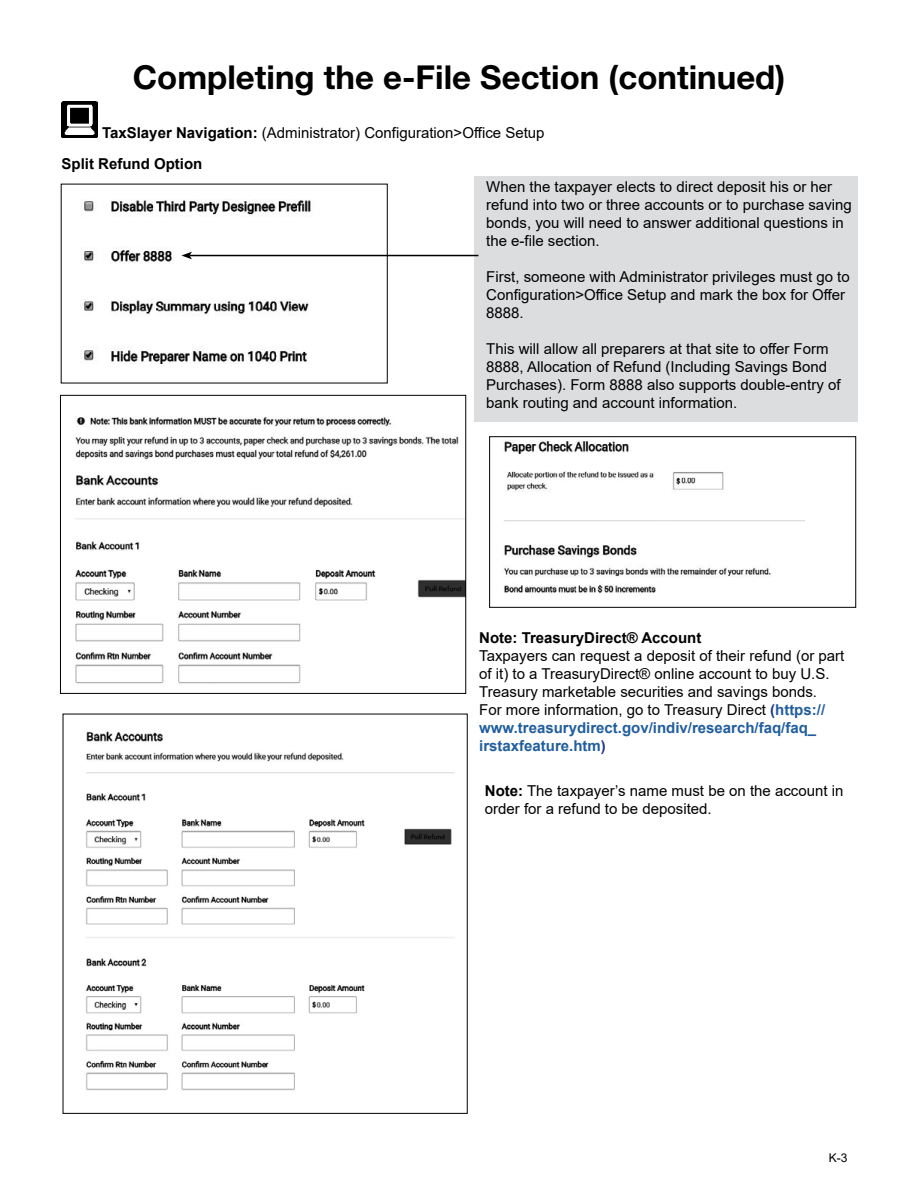
<style>
.page{position:relative;width:918px;height:1188px;background:#fff}
.page>*{position:absolute;margin:0;border:0;box-sizing:border-box;transform-origin:0 0}
.H1-Heading{font:700 33px "Helvetica Neue LT Std";color:#000}
.t1{font:15px/18px "Arial";color:#000}
.t2{font:700 15px "Arial";color:#000}
.t3{font:12px "Arial";color:#000}
.s1{font-weight:700}
.s2{font-weight:700;color:#1e3689}
.s3{font-weight:700;color:#215e9e}
</style>
<div class="page">
<img style="left:84px;top:199px;width:246px;height:165px">
<div style="left:474px;top:176px;width:383px;height:245px;background:#dcddde"></div>
<img style="left:75px;top:417px;width:389px;height:267px">
<div style="left:60px;top:395px;width:406px;height:299px;border:1px solid #000"></div>
<img style="left:504px;top:440px;width:301px;height:153px">
<div style="left:489px;top:436px;width:367px;height:172px;border:1px solid #000"></div>
<hr style="left:190px;top:255px;width:288px;height:1px;background:#000">
<svg style="left:181px;top:252px;width:11px;height:7px"></svg>
<img style="left:85px;top:731px;width:370px;height:359px">
<img style="left:62px;top:102px;width:36px;height:36px">
<h1 class="H1-Heading" style="left:133px;top:57px;width:654px">Completing the e-File Section (continued)</h1>
<p class="t1" style="left:102px;top:124px;width:444px"><span class="s1">TaxSlayer Navigation:</span> (Administrator) Configuration&gt;Office Setup</p>
<p class="t2" style="left:62px;top:153px;width:142px">Split Refund Option</p>
<p class="t1" style="left:486px;top:178px;width:367px">When the taxpayer elects to direct deposit his or her refund into two or three accounts or to purchase saving bonds, you will need to answer additional questions in the e-file section.</p>
<p class="t1" style="left:486px;top:268px;width:365px">First, someone with Administrator privileges must go to<br>Configuration&gt;Office Setup and mark the box for Offer<br>8888.</p>
<p class="t1" style="left:486px;top:340px;width:356px">This will allow all preparers at that site to offer Form 8888, Allocation of Refund (Including Savings Bond Purchases). Form 8888 also supports double-entry of bank routing and account information.</p>
<p class="t2" style="left:479px;top:627px;width:224px">Note: TreasuryDirect® Account</p>
<p class="t1" style="left:479px;top:646px;width:367px">Taxpayers can request a deposit of their refund (or part of it) to a TreasuryDirect® online account to buy U.S.<br>Treasury marketable securities and savings bonds.<br>For more information, go to Treasury Direct <span class="s2">(</span><span class="s3">https:// www.treasurydirect.gov/indiv/research/faq/faq_ irstaxfeature.htm</span><span class="s2">)</span></p>
<p class="t1" style="left:485px;top:782px;width:360px"><span class="s1">Note:</span> The taxpayer’s name must be on the account in order for a refund to be deposited.</p>
<p class="t3" style="left:829px;top:1149px;width:20px">K-3</p>
</div>
